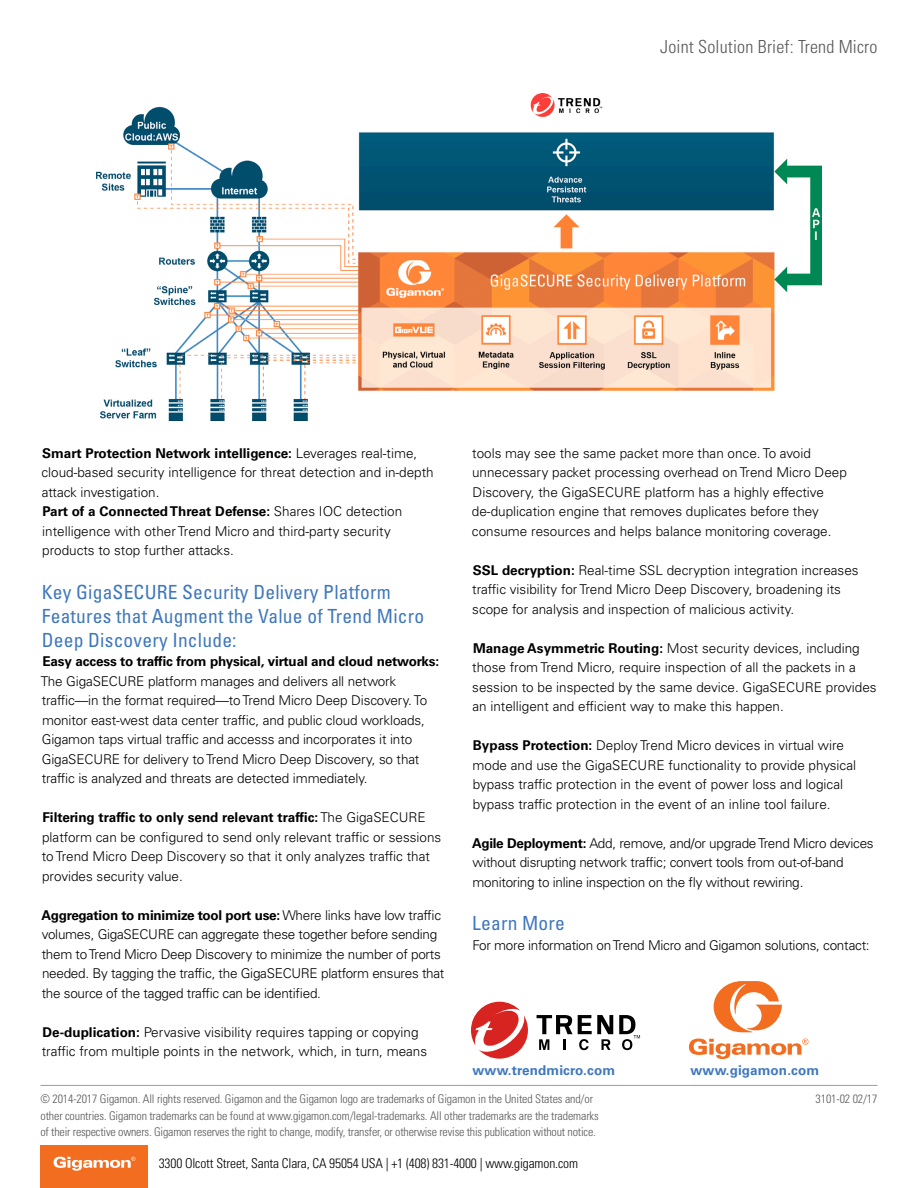
<style>
.page{position:relative;width:918px;height:1188px;background:#fff}
.page>*{position:absolute;margin:0;border:0;box-sizing:border-box;transform-origin:0 0}
.t1{font:condensed 19.5px/24px "Univers LT Std";letter-spacing:.01em;color:#4078bd}
.t2{font:300 condensed 18px "Univers LT Std";letter-spacing:.01em;color:#58585a}
.t3{font:300 13.5px/19.5px "Univers LT Std";color:#000}
.t4{font:300 13.5px/19.5px "Univers LT Std";letter-spacing:-.02em;color:#000}
.t5{font:300 condensed 13.5px "Univers LT Std";letter-spacing:-.01em;color:#000}
.t6{font:700 13.5px "Univers LT Std";letter-spacing:-.01em;color:#000}
.t7{font:700 13.5px "Univers LT Std";letter-spacing:.01em;color:#4078bd}
.t8{font:300 condensed 12px/16.5px "Univers LT Std";letter-spacing:-.01em;color:#58585a}
.s1{font-weight:700}
</style>
<div class="page">
<hr style="left:40px;top:1085px;width:838px;height:1px;background:#58585a">
<div style="left:40px;top:1145px;width:108px;height:43px;background:#f36d21"></div>
<svg style="left:54px;top:1157px;width:81px;height:14px"></svg>
<svg style="left:714px;top:981px;width:68px;height:51px"></svg>
<svg style="left:689px;top:1039px;width:119px;height:20px"></svg>
<img style="left:97px;top:93px;width:724px;height:327px">
<svg style="left:537px;top:1015px;width:76px;height:35px"></svg>
<svg style="left:619px;top:1015px;width:21px;height:35px"></svg>
<svg style="left:471px;top:1002px;width:57px;height:57px"></svg>
<h2 class="t2" style="left:660px;top:35px;width:219px">Joint Solution Brief: Trend Micro</h2>
<p class="t3" style="left:41px;top:443px;width:394px"><span class="s1">Smart Protection Network intelligence:</span> Leverages real-time, cloud-based security intelligence for threat detection and in-depth attack investigation.<br><span class="s1">Part of a Connected Threat Defense:</span> Shares IOC detection intelligence with other Trend Micro and third-party security products to stop further attacks.</p>
<h1 class="t1" style="left:42px;top:580px;width:384px">Key GigaSECURE Security Delivery Platform<br>Features that Augment the Value of Trend Micro<br>Deep Discovery Include:</h1>
<p class="t6" style="left:42px;top:654px;width:398px">Easy access to traffic from physical, virtual and cloud networks:</p>
<p class="t3" style="left:41px;top:671px;width:388px">The GigaSECURE platform manages and delivers all network traffic—in the format required—to Trend Micro Deep Discovery. To monitor east-west data center traffic, and public cloud workloads, Gigamon taps virtual traffic and accesss and incorporates it into GigaSECURE for delivery to Trend Micro Deep Discovery, so that traffic is analyzed and threats are detected immediately.</p>
<p class="t3" style="left:42px;top:808px;width:401px"><span class="s1">Filtering traffic to only send relevant traffic:</span> The GigaSECURE platform can be configured to send only relevant traffic or sessions to Trend Micro Deep Discovery so that it only analyzes traffic that provides security value.</p>
<p class="t4" style="left:42px;top:905px;width:404px"><span class="s1">Aggregation to minimize tool port use:</span> Where links have low traffic volumes, GigaSECURE can aggregate these together before sending them to Trend Micro Deep Discovery to minimize the number of ports needed. By tagging the traffic, the GigaSECURE platform ensures that the source of the tagged traffic can be identified.</p>
<p class="t3" style="left:42px;top:1022px;width:387px"><span class="s1">De-duplication:</span> Pervasive visibility requires tapping or copying traffic from multiple points in the network, which, in turn, means</p>
<p class="t3" style="left:472px;top:443px;width:376px">tools may see the same packet more than once. To avoid unnecessary packet processing overhead on Trend Micro Deep Discovery, the GigaSECURE platform has a highly effective de-duplication engine that removes duplicates before they consume resources and helps balance monitoring coverage.</p>
<p class="t3" style="left:472px;top:560px;width:388px"><span class="s1">SSL decryption:</span> Real-time SSL decryption integration increases traffic visibility for Trend Micro Deep Discovery, broadening its scope for analysis and inspection of malicious activity.</p>
<p class="t3" style="left:472px;top:638px;width:406px"><span class="s1">Manage Asymmetric Routing:</span> Most security devices, including those from Trend Micro, require inspection of all the packets in a session to be inspected by the same device. GigaSECURE provides an intelligent and efficient way to make this happen.</p>
<p class="t3" style="left:473px;top:736px;width:385px"><span class="s1">Bypass Protection:</span> Deploy Trend Micro devices in virtual wire mode and use the GigaSECURE functionality to provide physical bypass traffic protection in the event of power loss and logical bypass traffic protection in the event of an inline tool failure.</p>
<p class="t4" style="left:472px;top:833px;width:403px"><span class="s1">Agile Deployment:</span> Add, remove, and/or upgrade Trend Micro devices without disrupting network traffic; convert tools from out-of-band monitoring to inline inspection on the fly without rewiring.</p>
<h1 class="t1" style="left:472px;top:911px;width:94px">Learn More</h1>
<p class="t4" style="left:473px;top:935px;width:399px">For more information on Trend Micro and Gigamon solutions, contact:</p>
<p class="t7" style="left:472px;top:1062px;width:144px">www.trendmicro.com</p>
<p class="t7" style="left:690px;top:1062px;width:130px">www.gigamon.com</p>
<p class="t8" style="left:40px;top:1091px;width:560px">© 2014-2017 Gigamon. All rights reserved. Gigamon and the Gigamon logo are trademarks of Gigamon in the United States and/or other countries. Gigamon trademarks can be found at www.gigamon.com/legal-trademarks. All other trademarks are the trademarks of their respective owners. Gigamon reserves the right to change, modify, transfer, or otherwise revise this publication without notice.</p>
<p class="t5" style="left:159px;top:1155px;width:421px">3300 Olcott Street, Santa Clara, CA 95054 USA | +1 (408) 831-4000 | www.gigamon.com</p>
<p class="t8" style="left:816px;top:1091px;width:63px">3101-02 02/17</p>
</div>
